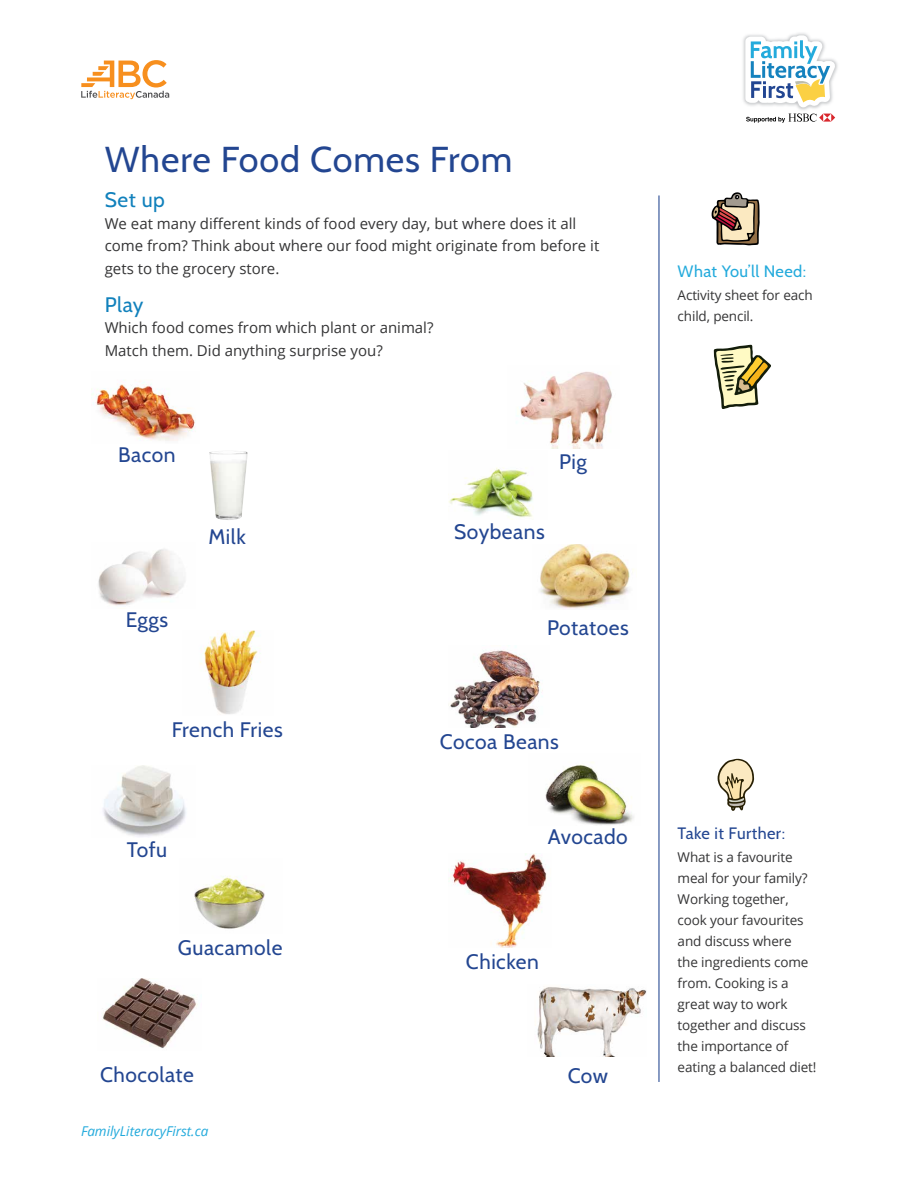
<style>
.page{position:relative;width:918px;height:1188px;background:#fff}
.page>*{position:absolute;margin:0;border:0;box-sizing:border-box;transform-origin:0 0}
.t1{font:36px "Cabin";letter-spacing:.025em;color:#234691}
.t2{font:21px "Cabin";letter-spacing:.025em;color:#234691}
.t3{font:21px "Cabin";letter-spacing:.025em;color:#1181bc}
.t4{font:16.5px "Cabin";letter-spacing:.025em;color:#23aadc}
.t5{font:16.5px "Cabin";letter-spacing:.025em;color:#234691}
.t6{font:15px/22.5px "Open Sans";color:#343435}
.t7{font:13.5px/21px "Open Sans";letter-spacing:-.01em;color:#343435}
.t8{font:italic 13.5px "Open Sans";color:#23aadc}
</style>
<div class="page">
<svg style="left:81px;top:60px;width:88px;height:39px"></svg>
<img style="left:743px;top:33px;width:95px;height:85px">
<svg style="left:745px;top:35px;width:90px;height:72px"></svg>
<svg style="left:746px;top:113px;width:89px;height:10px"></svg>
<svg style="left:712px;top:192px;width:48px;height:53px"></svg>
<svg style="left:718px;top:759px;width:36px;height:52px"></svg>
<hr style="left:658px;top:195px;width:2px;height:887px;background:#234691">
<svg style="left:713px;top:345px;width:58px;height:64px"></svg>
<img style="left:93px;top:380px;width:103px;height:61px">
<img style="left:98px;top:549px;width:87px;height:57px">
<img style="left:516px;top:371px;width:96px;height:78px">
<img style="left:103px;top:766px;width:83px;height:71px">
<img style="left:540px;top:544px;width:94px;height:65px">
<img style="left:545px;top:762px;width:89px;height:63px">
<img style="left:102px;top:979px;width:95px;height:69px">
<img style="left:537px;top:987px;width:110px;height:69px">
<img style="left:209px;top:451px;width:39px;height:69px">
<img style="left:449px;top:467px;width:84px;height:53px">
<img style="left:200px;top:630px;width:61px;height:84px">
<img style="left:450px;top:650px;width:93px;height:78px">
<img style="left:194px;top:876px;width:71px;height:53px">
<img style="left:450px;top:854px;width:97px;height:93px">
<h1 class="t1" style="left:105px;top:138px;width:409px">Where Food Comes From</h1>
<h2 class="t3" style="left:105px;top:187px;width:62px">Set up</h2>
<p class="t6" style="left:105px;top:212px;width:496px">We eat many different kinds of food every day, but where does it all come from? Think about where our food might originate from before it gets to the grocery store.</p>
<h2 class="t3" style="left:105px;top:291px;width:40px">Play</h2>
<p class="t6" style="left:105px;top:316px;width:330px">Which food comes from which plant or animal?<br>Match them. Did anything surprise you?</p>
<h2 class="t2" style="left:118px;top:442px;width:59px">Bacon</h2>
<h2 class="t2" style="left:559px;top:449px;width:29px">Pig</h2>
<h2 class="t2" style="left:209px;top:524px;width:39px">Milk</h2>
<h2 class="t2" style="left:454px;top:519px;width:92px">Soybeans</h2>
<h2 class="t2" style="left:126px;top:607px;width:44px">Eggs</h2>
<h2 class="t2" style="left:172px;top:716px;width:113px">French Fries</h2>
<h2 class="t2" style="left:127px;top:836px;width:42px">Tofu</h2>
<h2 class="t2" style="left:178px;top:935px;width:106px">Guacamole</h2>
<h2 class="t2" style="left:547px;top:615px;width:83px">Potatoes</h2>
<h2 class="t2" style="left:440px;top:729px;width:120px">Cocoa Beans</h2>
<h2 class="t2" style="left:548px;top:824px;width:81px">Avocado</h2>
<h2 class="t2" style="left:466px;top:949px;width:74px">Chicken</h2>
<h2 class="t2" style="left:100px;top:1061px;width:95px">Chocolate</h2>
<h2 class="t2" style="left:568px;top:1063px;width:42px">Cow</h2>
<p class="t8" style="left:81px;top:1121px;width:129px">FamilyLiteracyFirst.ca</p>
<p class="t4" style="left:678px;top:261px;width:130px">What You’ll Need:</p>
<p class="t7" style="left:678px;top:284px;width:137px">Activity sheet for each child, pencil.</p>
<p class="t5" style="left:678px;top:823px;width:109px">Take it Further:</p>
<p class="t7" style="left:678px;top:847px;width:140px">What is a favourite meal for your family?<br>Working together, cook your favourites and discuss where<br>the ingredients come from. Cooking is a great way to work together and discuss the importance of eating a balanced diet!</p>
</div>
